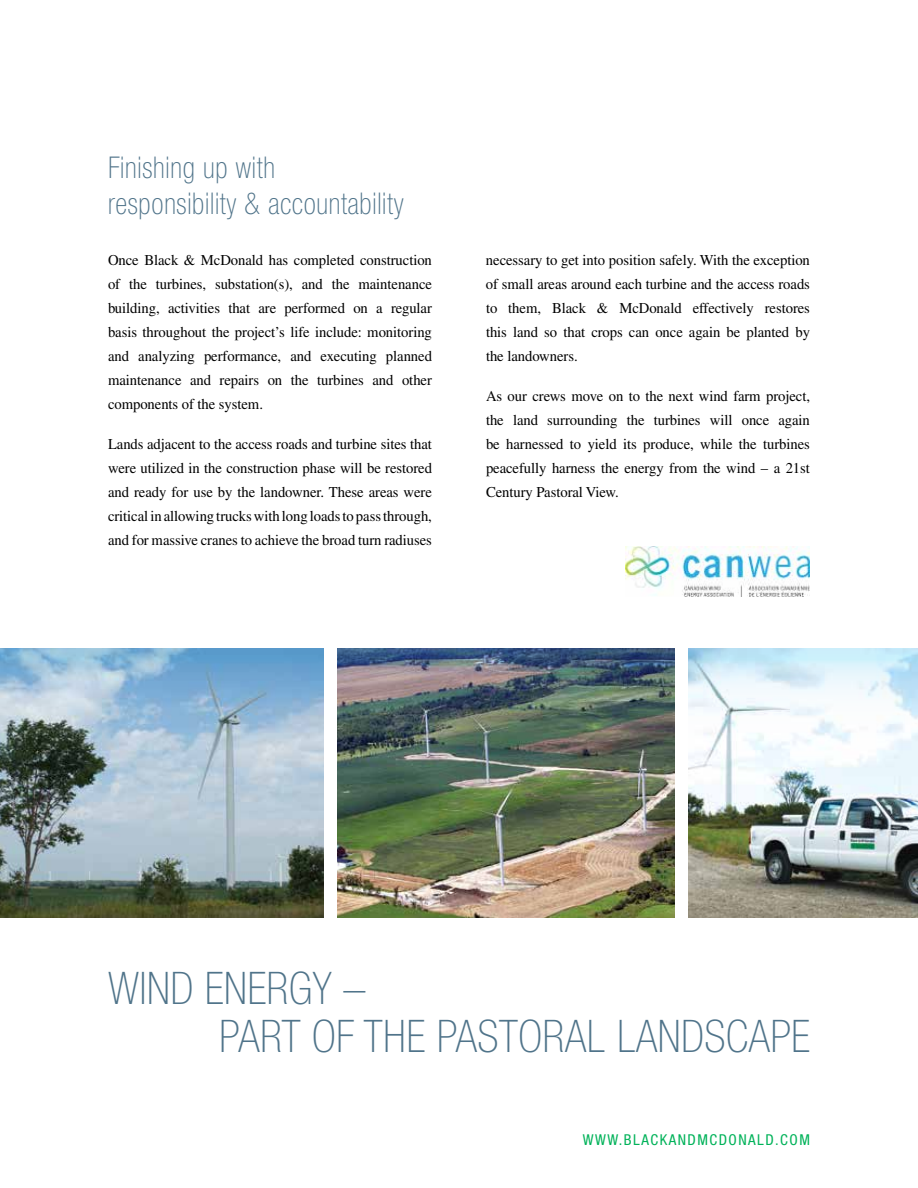
<style>
.page{position:relative;width:918px;height:1188px;background:#fff}
.page>*{position:absolute;margin:0;border:0;box-sizing:border-box;transform-origin:0 0}
.t1{font:100 condensed 45px/48px "Helvetica Neue LT Std";letter-spacing:.01em;color:#50748a}
.t2{font:100 condensed 30px/36px "Helvetica Neue LT Std";letter-spacing:.025em;color:#50748a;scale:.95 1}
.t3{font:15px/24px "Times LT Std";letter-spacing:-.005em;color:#000;text-align:justify}
.t4{font:condensed 15px "Helvetica Neue LT Std";letter-spacing:.1em;color:#00b259}
</style>
<div class="page">
<img style="left:0;top:748px;width:324px;height:170px">
<img style="left:688px;top:748px;width:230px;height:170px">
<img style="left:338px;top:748px;width:337px;height:170px">
<svg style="left:0;top:648px;width:324px;height:100px;background:#90b3ce"></svg>
<img style="left:338px;top:648px;width:337px;height:100px">
<svg style="left:688px;top:648px;width:230px;height:100px"></svg>
<img style="left:626px;top:546px;width:184px;height:50px">
<h2 class="t2" style="left:108px;top:149px;width:313px">Finishing up with responsibility &amp; accountability</h2>
<p class="t3" style="left:108px;top:248px;width:326px">Once Black &amp; McDonald has completed construction of the turbines, substation(s), and the maintenance building, activities that are performed on a regular basis throughout the project’s life include: monitoring and analyzing performance, and executing planned maintenance and repairs on the turbines and other components of the system.</p>
<p class="t3" style="left:108px;top:432px;width:326px">Lands adjacent to the access roads and turbine sites that were utilized in the construction phase will be restored and ready for use by the landowner. These areas were critical in allowing trucks with long loads to pass through, and for massive cranes to achieve the broad turn radiuses</p>
<p class="t3" style="left:486px;top:248px;width:326px">necessary to get into position safely. With the exception of small areas around each turbine and the access roads to them, Black &amp; McDonald effectively restores this land so that crops can once again be planted by the landowners.</p>
<p class="t3" style="left:486px;top:384px;width:326px">As our crews move on to the next wind farm project, the land surrounding the turbines will once again be harnessed to yield its produce, while the turbines peacefully harness the energy from the wind – a 21st Century Pastoral View.</p>
<h1 class="t1" style="left:219px;top:964px;width:592px;text-indent:-111px">WIND ENERGY –<br>PART OF THE PASTORAL LANDSCAPE</h1>
<p class="t4" style="left:583px;top:1131px;width:229px">WWW.BLACKANDMCDONALD.COM</p>
</div>
